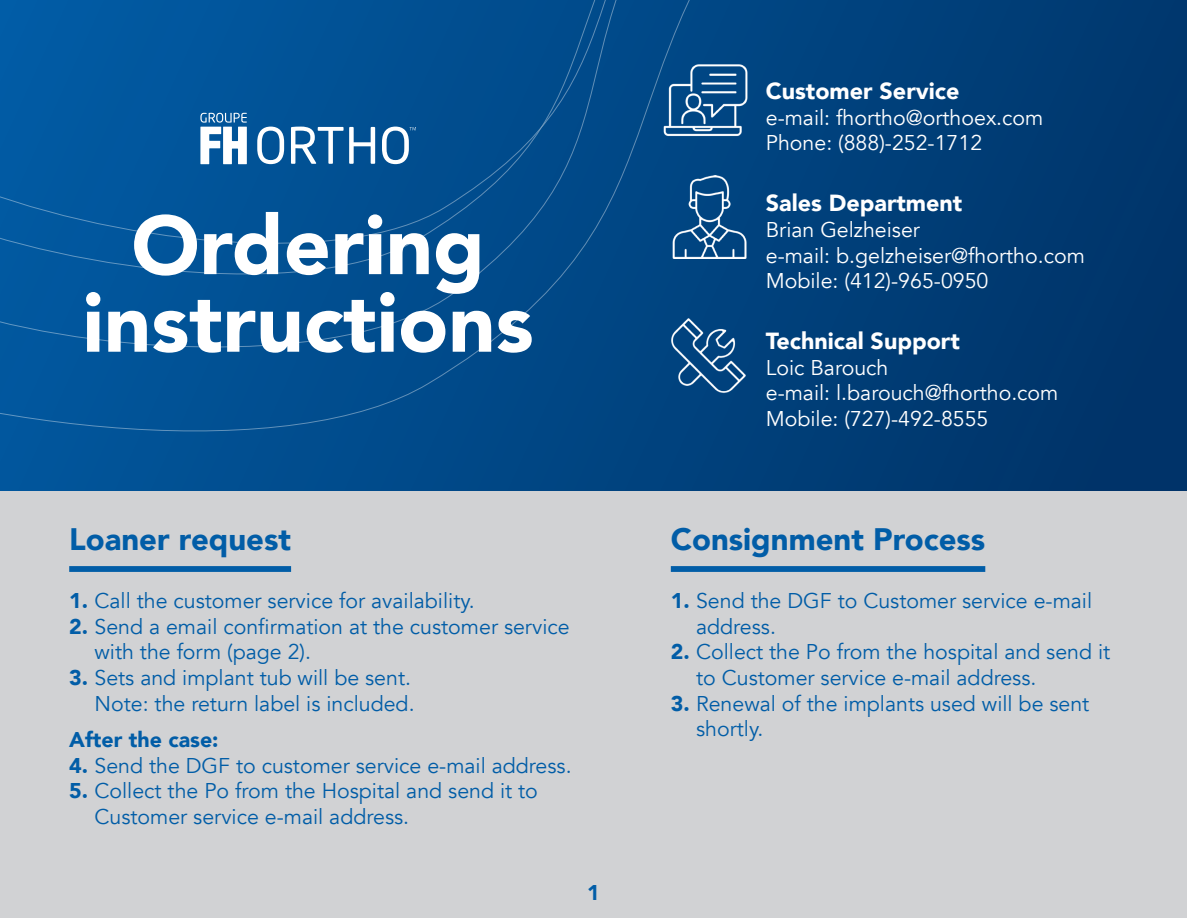
<style>
.page{position:relative;width:1187px;height:918px;background:#fff}
.page>*{position:absolute;margin:0;border:0;box-sizing:border-box;transform-origin:0 0}
.t1{font:900 82.2px/77.6px "Avenir";color:#fff;text-align:center}
.t2{font:900 31.05px "Avenir";color:#015da7}
.t3{font:900 23.25px "Avenir";color:#fff}
.t4{font:21.3px/25.7px "Avenir";color:#015da7}
.t5{font:21.3px/25.7px "Avenir";color:#fff}
.t6{font:900 21.3px "Avenir";color:#015da7}
.s1{font-weight:900}
</style>
<div class="page">
<div style="left:0;top:0;width:1186px;height:491px;background:#00376d"></div>
<div style="left:0;top:491px;width:1186px;height:427px;background:#d1d2d4"></div>
<svg style="left:0;top:0;width:991px;height:491px"></svg>
<div style="left:69px;top:566px;width:222px;height:6px;background:#015da7"></div>
<div style="left:670px;top:566px;width:315px;height:6px;background:#015da7"></div>
<svg style="left:382px;top:127px;width:34px;height:37px"></svg>
<svg style="left:349px;top:127px;width:26px;height:37px"></svg>
<svg style="left:291px;top:127px;width:52px;height:37px;background:#598db9"></svg>
<svg style="left:257px;top:127px;width:27px;height:37px"></svg>
<svg style="left:200px;top:113px;width:47px;height:51px;background:#90b4d2"></svg>
<img style="left:661px;top:57px;width:88px;height:87px">
<img style="left:668px;top:176px;width:83px;height:83px">
<img style="left:652px;top:300px;width:112px;height:112px">
<h1 class="t1" style="left:82px;top:205px;width:452px">Ordering instructions</h1>
<h2 class="t2" style="left:69px;top:512px;width:223px">Loaner request</h2>
<p class="t4" style="left:69px;top:588px;width:407px"><span class="s1">1.</span> Call the customer service for availability.</p>
<p class="t4" style="left:94px;top:614px;width:476px;text-indent:-25px"><span class="s1">2.</span> Send a email confirmation at the customer service with the form (page 2).</p>
<p class="t4" style="left:69px;top:665px;width:347px;text-align:right"><span class="s1">3.</span> Sets and implant tub will be sent.<br>Note: the return label is included.</p>
<p class="t6" style="left:69px;top:722px;width:151px">After the case:</p>
<p class="t4" style="left:69px;top:753px;width:504px"><span class="s1">4.</span> Send the DGF to customer service e-mail address.</p>
<p class="t4" style="left:94px;top:779px;width:445px;text-indent:-25px"><span class="s1">5.</span> Collect the Po from the Hospital and send it to<br>Customer service e-mail address.</p>
<p class="t6" style="left:587px;top:875px;width:14px">1</p>
<p class="t3" style="left:765px;top:71px;width:195px">Customer Service</p>
<p class="t5" style="left:765px;top:105px;width:279px">e-mail: fhortho@orthoex.com<br>Phone: (888)-252-1712</p>
<p class="t3" style="left:765px;top:183px;width:198px">Sales Department</p>
<p class="t5" style="left:765px;top:217px;width:320px">Brian Gelzheiser<br>e-mail: b.gelzheiser@fhortho.com<br>Mobile: (412)-965-0950</p>
<p class="t3" style="left:765px;top:321px;width:195px">Technical Support</p>
<p class="t5" style="left:765px;top:355px;width:294px">Loic Barouch<br>e-mail: l.barouch@fhortho.com<br>Mobile: (727)-492-8555</p>
<h2 class="t2" style="left:670px;top:512px;width:316px">Consignment Process</h2>
<p class="t4" style="left:696px;top:588px;width:397px;text-indent:-25px"><span class="s1">1.</span> Send the DGF to Customer service e-mail address.</p>
<p class="t4" style="left:696px;top:640px;width:415px;text-indent:-25px"><span class="s1">2.</span> Collect the Po from the hospital and send it to Customer service e-mail address.</p>
<p class="t4" style="left:696px;top:691px;width:395px;text-indent:-25px"><span class="s1">3.</span> Renewal of the implants used will be sent shortly.</p>
</div>
